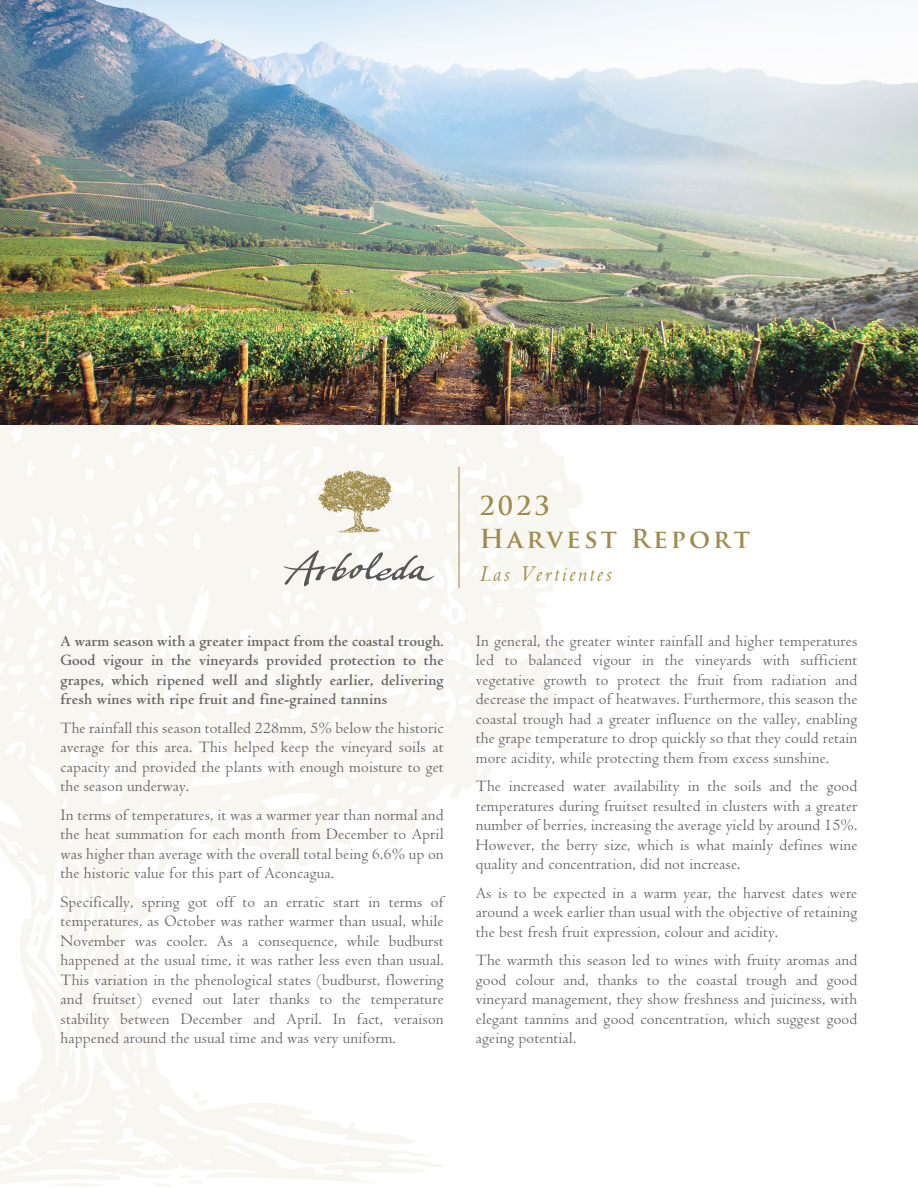
<style>
.page{position:relative;width:918px;height:1188px;background:#fff}
.page>*{position:absolute;margin:0;border:0;box-sizing:border-box;transform-origin:0 0}
.t1{font:700 25.5px/33px "Trajan Pro";letter-spacing:.12em;color:#9f8c4c}
.t2{font:italic 24px "Centaur";letter-spacing:.1em;color:#9f8c4c}
.t3{font:16.5px/19.5px "Centaur";letter-spacing:.01em;color:#646567;text-align:justify}
.t4{font:700 16.5px/19.5px "Centaur";letter-spacing:.01em;color:#646567;text-align:justify}
</style>
<div class="page">
<svg style="left:318px;top:470px;width:73px;height:63px"></svg>
<svg style="left:284px;top:550px;width:151px;height:36px"></svg>
<img style="left:0;top:0;width:918px;height:425px">
<hr style="left:459px;top:467px;width:1px;height:121px;background:#9f8c4c">
<p class="t4" style="left:61px;top:631px;width:385px">A warm season with a greater impact from the coastal trough.<br>Good vigour in the vineyards provided protection to the grapes, which ripened well and slightly earlier, delivering fresh wines with ripe fruit and fine-grained tannins</p>
<p class="t3" style="left:61px;top:718px;width:385px">The rainfall this season totalled 228mm, 5% below the historic average for this area. This helped keep the vineyard soils at capacity and provided the plants with enough moisture to get the season underway.</p>
<p class="t3" style="left:61px;top:805px;width:385px">In terms of temperatures, it was a warmer year than normal and the heat summation for each month from December to April was higher than average with the overall total being 6.6% up on the historic value for this part of Aconcagua.</p>
<p class="t3" style="left:61px;top:892px;width:385px">Specifically, spring got off to an erratic start in terms of temperatures, as October was rather warmer than usual, while November was cooler. As a consequence, while budburst happened at the usual time, it was rather less even than usual.<br>This variation in the phenological states (budburst, flowering and fruitset) evened out later thanks to the temperature stability between December and April. In fact, veraison happened around the usual time and was very uniform.</p>
<h1 class="t1" style="left:479px;top:490px;width:272px">2023<br>Harvest Report</h1>
<h2 class="t2" style="left:479px;top:559px;width:133px">Las Vertientes</h2>
<p class="t3" style="left:476px;top:631px;width:383px">In general, the greater winter rainfall and higher temperatures led to balanced vigour in the vineyards with sufficient vegetative growth to protect the fruit from radiation and decrease the impact of heatwaves. Furthermore, this season the coastal trough had a greater influence on the valley, enabling the grape temperature to drop quickly so that they could retain more acidity, while protecting them from excess sunshine.</p>
<p class="t3" style="left:476px;top:777px;width:383px">The increased water availability in the soils and the good temperatures during fruitset resulted in clusters with a greater number of berries, increasing the average yield by around 15%.<br>However, the berry size, which is what mainly defines wine quality and concentration, did not increase.</p>
<p class="t3" style="left:476px;top:883px;width:383px">As is to be expected in a warm year, the harvest dates were around a week earlier than usual with the objective of retaining the best fresh fruit expression, colour and acidity.</p>
<p class="t3" style="left:476px;top:951px;width:383px">The warmth this season led to wines with fruity aromas and good colour and, thanks to the coastal trough and good vineyard management, they show freshness and juiciness, with elegant tannins and good concentration, which suggest good ageing potential.</p>
</div>
